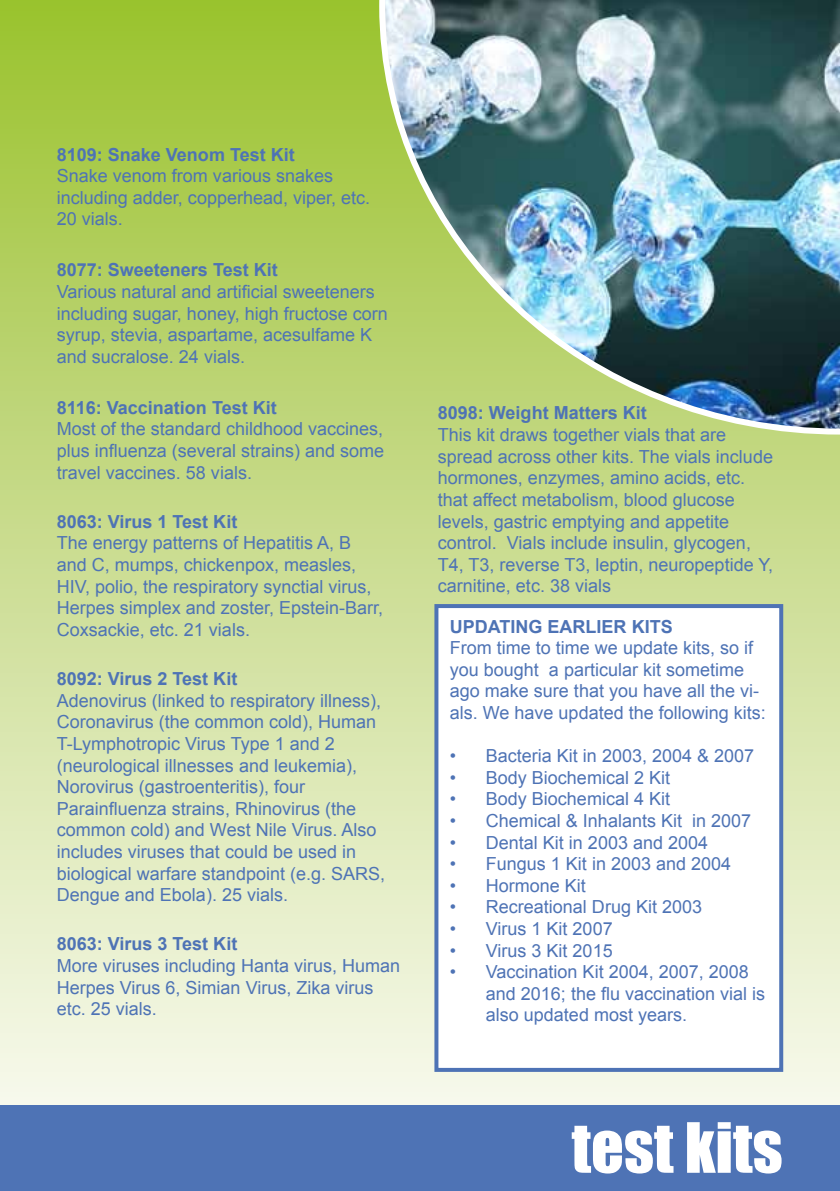
<style>
.page{position:relative;width:840px;height:1191px;background:#fff}
.page>*{position:absolute;margin:0;border:0;box-sizing:border-box;transform-origin:0 0}
.t1{font:64px "Impact";color:#fff}
.t2{font:18px/21.6px "Arial";color:#4e73b5}
.t3{font:700 18px "Arial";color:#4e73b5}
</style>
<div class="page">
<div style="left:0;top:0;width:839px;height:1191px;background:linear-gradient(to bottom,#9bc230,#fffdfd)"></div>
<div style="left:0;top:1106px;width:839px;height:85px;background:#4e73b5"></div>
<div style="left:436px;top:606px;width:344px;height:463px;background:#fff"></div>
<div style="left:434px;top:604px;width:348px;height:467px;border:4px solid #4e73b5"></div>
<img style="left:379px;top:0;width:460px;height:434px">
<p class="t3" style="left:57px;top:142px;width:239px">8109: Snake Venom Test Kit</p>
<p class="t2" style="left:57px;top:165px;width:315px">Snake venom from various snakes including adder, copperhead, viper, etc.<br>20 vials.</p>
<p class="t3" style="left:57px;top:258px;width:222px">8077: Sweeteners Test Kit</p>
<p class="t2" style="left:57px;top:281px;width:332px">Various natural and artificial sweeteners including sugar, honey, high fructose corn syrup, stevia, aspartame, acesulfame K and sucralose. 24 vials.</p>
<p class="t3" style="left:57px;top:396px;width:221px">8116: Vaccination Test Kit</p>
<p class="t2" style="left:57px;top:418px;width:329px;text-align:justify">Most of the standard childhood vaccines, plus influenza (several strains) and some travel vaccines. 58 vials.</p>
<p class="t3" style="left:57px;top:509px;width:182px">8063: Virus 1 Test Kit</p>
<p class="t2" style="left:57px;top:532px;width:328px">The energy patterns of Hepatitis A, B and C, mumps, chickenpox, measles, HIV, polio, the respiratory synctial virus, Herpes simplex and zoster, Epstein-Barr, Coxsackie, etc. 21 vials.</p>
<p class="t3" style="left:57px;top:667px;width:182px">8092: Virus 2 Test Kit</p>
<p class="t2" style="left:57px;top:689px;width:330px">Adenovirus (linked to respiratory illness), Coronavirus (the common cold), Human T-Lymphotropic Virus Type 1 and 2 (neurological illnesses and leukemia), Norovirus (gastroenteritis), four Parainfluenza strains, Rhinovirus (the common cold) and West Nile Virus. Also includes viruses that could be used in biological warfare standpoint (e.g. SARS, Dengue and Ebola). 25 vials.</p>
<p class="t3" style="left:57px;top:932px;width:182px">8063: Virus 3 Test Kit</p>
<p class="t2" style="left:57px;top:955px;width:345px">More viruses including Hanta virus, Human<br>Herpes Virus 6, Simian Virus, Zika virus etc. 25 vials.</p>
<p class="t3" style="left:437px;top:401px;width:210px">8098: Weight Matters Kit</p>
<p class="t2" style="left:437px;top:424px;width:336px">This kit draws together vials that are spread across other kits. The vials include hormones, enzymes, amino acids, etc. that affect metabolism, blood glucose levels, gastric emptying and appetite control. Vials include insulin, glycogen, T4, T3, reverse T3, leptin, neuropeptide Y, carnitine, etc. 38 vials</p>
<p class="t3" style="left:449px;top:614px;width:224px">UPDATING EARLIER KITS</p>
<p class="t2" style="left:449px;top:637px;width:317px">From time to time we update kits, so if you bought a particular kit sometime ago make sure that you have all the vi&shy;als. We have updated the following kits:</p>
<p class="t2" style="left:449px;top:745px;width:306px">• Bacteria Kit in 2003, 2004 &amp; 2007</p>
<p class="t2" style="left:449px;top:767px;width:222px">• Body Biochemical 2 Kit</p>
<p class="t2" style="left:449px;top:788px;width:222px">• Body Biochemical 4 Kit</p>
<p class="t2" style="left:449px;top:810px;width:303px">• Chemical &amp; Inhalants Kit in 2007</p>
<p class="t2" style="left:449px;top:831px;width:260px">• Dental Kit in 2003 and 2004</p>
<p class="t2" style="left:449px;top:853px;width:283px">• Fungus 1 Kit in 2003 and 2004</p>
<p class="t2" style="left:449px;top:875px;width:138px">• Hormone Kit</p>
<p class="t2" style="left:449px;top:896px;width:254px">• Recreational Drug Kit 2003</p>
<p class="t2" style="left:449px;top:918px;width:164px">• Virus 1 Kit 2007</p>
<p class="t2" style="left:449px;top:939px;width:164px">• Virus 3 Kit 2015</p>
<p class="t2" style="left:485px;top:961px;width:281px;text-indent:-36px">• Vaccination Kit 2004, 2007, 2008 and 2016; the flu vaccination vial is also updated most years.</p>
<h1 class="t1" style="left:571px;top:1098px;width:212px">test kits</h1>
</div>
